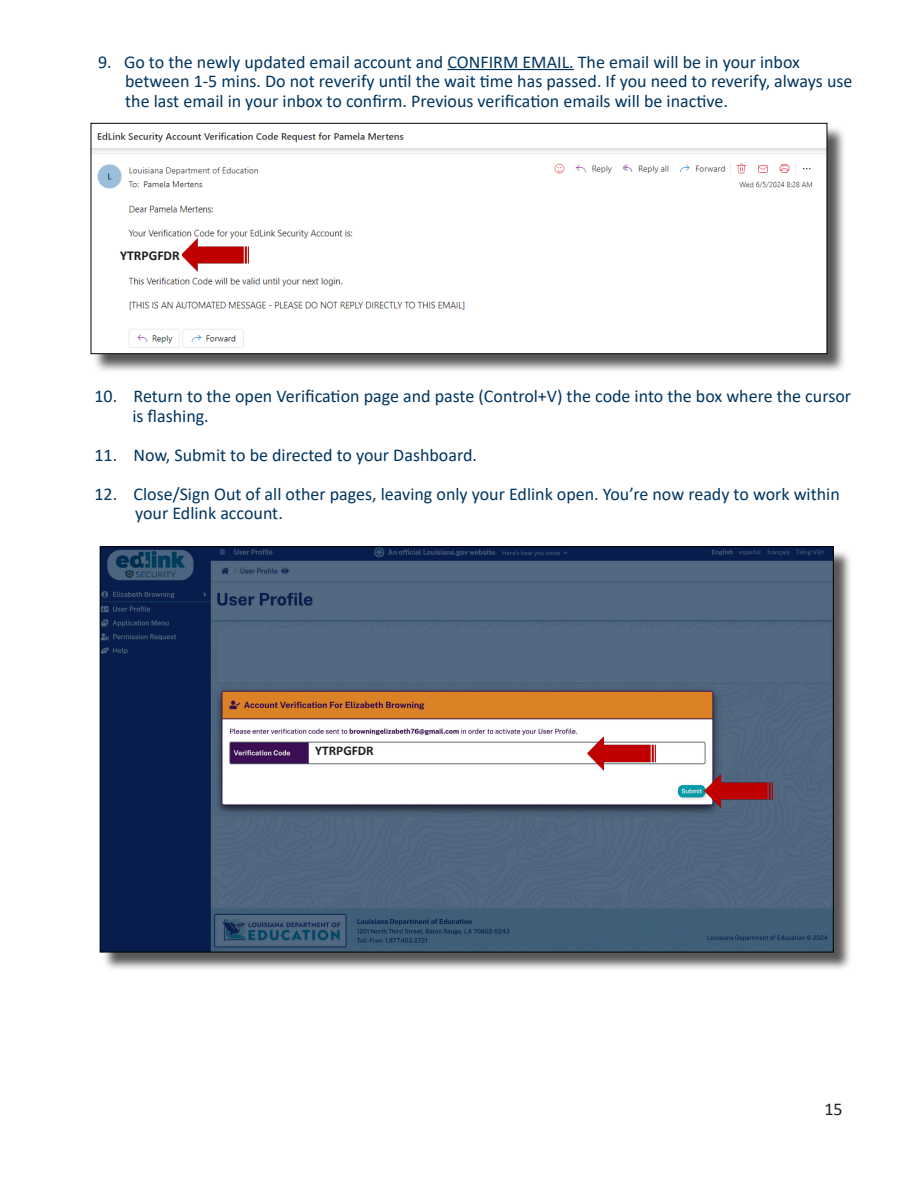
<style>
.page{position:relative;width:918px;height:1188px;background:#fff}
.page>*{position:absolute;margin:0;border:0;box-sizing:border-box;transform-origin:0 0}
.t1{font:18px/19.5px "Calibri";color:#003560}
.t2{font:18px "Calibri";color:#231f20}
.t3{font:700 13.5px "Calibri";color:#231f20}
.t4{font:700 13.35px "Calibri";color:#231f20}
</style>
<div class="page">
<div style="left:93px;top:125px;width:753px;height:248px;background:#231f20;opacity:.75"></div>
<img style="left:93px;top:125px;width:732px;height:227px">
<div style="left:91px;top:123px;width:736px;height:231px;border:1px solid #000"></div>
<div style="left:120px;top:250px;width:60px;height:13px;background:#fff"></div>
<img style="left:182px;top:239px;width:67px;height:32px">
<hr style="left:448px;top:69px;width:126px;height:1px;background:#003560">
<div style="left:102px;top:549px;width:750px;height:422px;background:#231f20;opacity:.75"></div>
<img style="left:102px;top:548px;width:729px;height:402px">
<img style="left:705px;top:775px;width:67px;height:33px">
<img style="left:588px;top:737px;width:67px;height:33px">
<div style="left:315px;top:745px;width:59px;height:14px;background:#fff"></div>
<p class="t1" style="left:125px;top:51px;width:729px;text-indent:-27px">9. Go to the newly updated email account and CONFIRM EMAIL. The email will be in your inbox between 1-5 mins. Do not reverify until the wait time has passed. If you need to reverify, always use the last email in your inbox to confirm. Previous verification emails will be inactive.</p>
<p class="t3" style="left:120px;top:246px;width:61px">YTRPGFDR</p>
<p class="t1" style="left:132px;top:386px;width:720px;text-indent:-38px">10. Return to the open Verification page and paste (Control+V) the code into the box where the cursor is flashing.</p>
<p class="t1" style="left:94px;top:445px;width:384px">11. Now, Submit to be directed to your Dashboard.</p>
<p class="t1" style="left:135px;top:484px;width:706px;text-indent:-41px">12. Close/Sign Out of all other pages, leaving only your Edlink open. You’re now ready to work within your Edlink account.</p>
<p class="t4" style="left:315px;top:742px;width:60px">YTRPGFDR</p>
<p class="t2" style="left:824px;top:1096px;width:20px">15</p>
</div>
